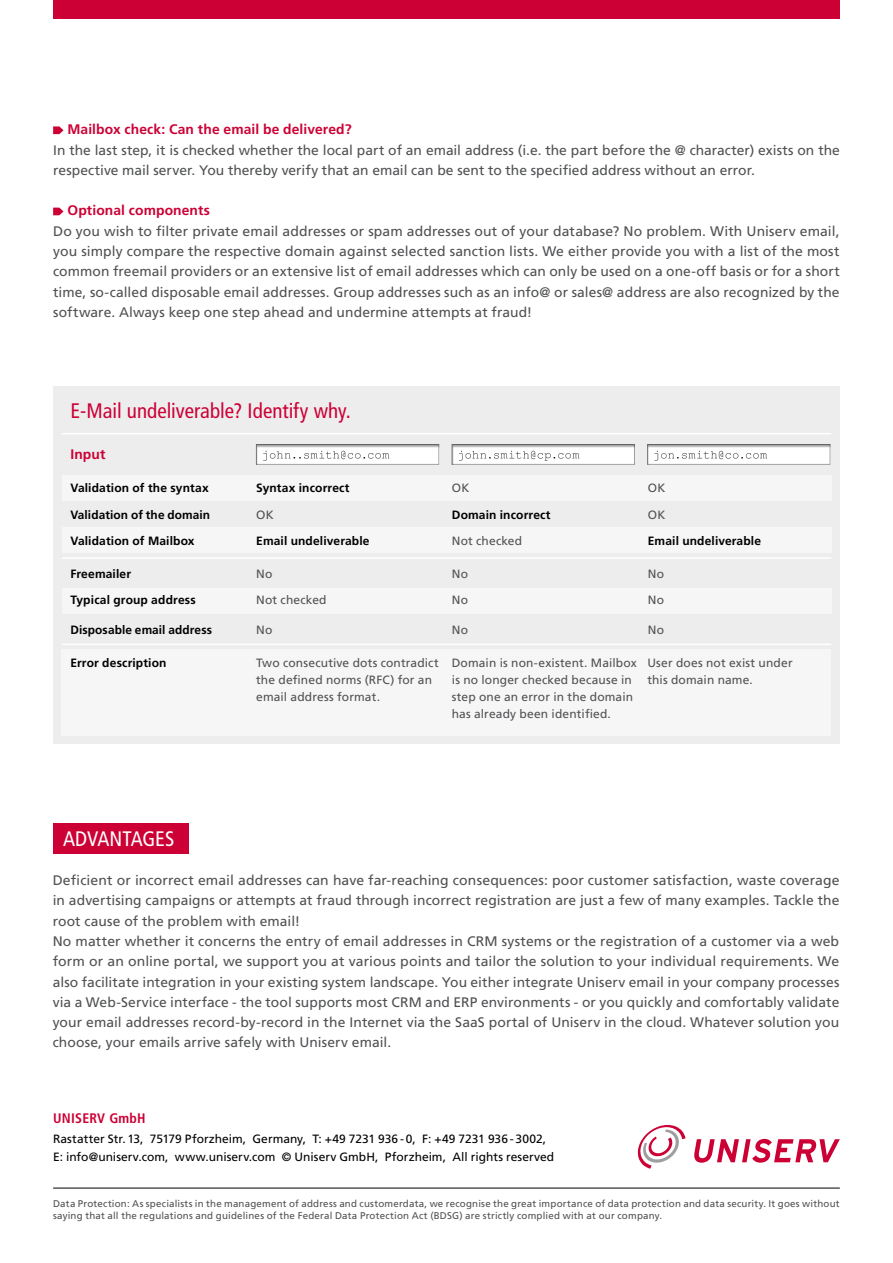
<style>
.page{position:relative;width:893px;height:1263px;background:#fff}
.page>*{position:absolute;margin:0;border:0;box-sizing:border-box;transform-origin:0 0}
.t1{font:condensed 21px "Frutiger LT Com";color:#cc0035}
.t2{font:condensed 21px "Frutiger LT Com";color:#fff}
.t3{font:13.8px/20.2px "Frutiger LT Com";letter-spacing:.005em;color:#505153}
.t4{font:700 13.8px "Frutiger LT Com";letter-spacing:.01em;color:#cc0035}
.t5{font:700 condensed 13.8px "Frutiger LT Com";color:#cc0035}
.t6{font:12px/17.2px "Frutiger LT Com";letter-spacing:.015em;color:#505153}
.t7{font:700 12px "Frutiger LT Com";letter-spacing:.01em;color:#000}
.t8{font:12px/18.6px "Frutiger LT Com";letter-spacing:.005em;color:#000}
.t9{font:9.75px/12px "Frutiger LT Com";letter-spacing:.02em;color:#505153}
</style>
<div class="page">
<div style="left:53px;top:0;width:787px;height:19px;background:#cc0035"></div>
<svg style="left:694px;top:1139px;width:146px;height:24px"></svg>
<svg style="left:638px;top:1125px;width:47px;height:44px"></svg>
<div style="left:53px;top:386px;width:786px;height:358px;background:#eeedee"></div>
<hr style="left:53px;top:1188px;width:787px;height:1px;background:#000">
<div style="left:53px;top:823px;width:135px;height:31px;background:#cc0035"></div>
<svg style="left:53px;top:126px;width:11px;height:8px"></svg>
<svg style="left:53px;top:208px;width:11px;height:7px"></svg>
<div style="left:62px;top:649px;width:769px;height:86px;background:#f7f6f7"></div>
<div style="left:62px;top:588px;width:769px;height:25px;background:#f7f6f7"></div>
<div style="left:62px;top:475px;width:769px;height:25px;background:#f7f6f7"></div>
<hr style="left:62px;top:433px;width:769px;height:1px;background:#fff">
<hr style="left:62px;top:557px;width:769px;height:2px;background:#fff">
<hr style="left:62px;top:644px;width:769px;height:1px;background:#fff">
<div style="left:62px;top:527px;width:769px;height:26px;background:#f7f6f7"></div>
<div style="left:255px;top:441px;width:186px;height:26px;background:#000;opacity:.35"></div>
<div style="left:451px;top:441px;width:186px;height:26px;background:#000;opacity:.35"></div>
<div style="left:647px;top:441px;width:185px;height:26px;background:#000;opacity:.35"></div>
<p class="t4" style="left:67px;top:121px;width:286px">Mailbox check: Can the email be delivered?</p>
<p class="t3" style="left:53px;top:140px;width:788px">In the last step, it is checked whether the local part of an email address (i.e. the part before the @ character) exists on the respective mail server. You thereby verify that an email can be sent to the specified address without an error.</p>
<p class="t4" style="left:67px;top:203px;width:144px">Optional components</p>
<p class="t3" style="left:53px;top:221px;width:788px;text-align:justify">Do you wish to filter private email addresses or spam addresses out of your database? No problem. With Uniserv email, you simply compare the respective domain against selected sanction lists. We either provide you with a list of the most common freemail providers or an extensive list of email addresses which can only be used on a one-off basis or for a short time, so-called disposable email addresses. Group addresses such as an info@ or sales@ address are also recognized by the software. Always keep one step ahead and undermine attempts at fraud!</p>
<h1 class="t1" style="left:70px;top:398px;width:282px">E-Mail undeliverable? Identify why.</h1>
<p class="t4" style="left:70px;top:446px;width:37px">Input</p>
<p class="t7" style="left:70px;top:481px;width:140px">Validation of the syntax</p>
<p class="t7" style="left:256px;top:481px;width:95px">Syntax incorrect</p>
<p class="t6" style="left:452px;top:479px;width:19px">OK</p>
<p class="t6" style="left:648px;top:479px;width:19px">OK</p>
<p class="t7" style="left:70px;top:507px;width:141px">Validation of the domain</p>
<p class="t6" style="left:256px;top:506px;width:19px">OK</p>
<p class="t7" style="left:452px;top:507px;width:100px">Domain incorrect</p>
<p class="t6" style="left:648px;top:506px;width:19px">OK</p>
<p class="t7" style="left:70px;top:534px;width:126px">Validation of Mailbox</p>
<p class="t7" style="left:256px;top:534px;width:115px">Email undeliverable</p>
<p class="t6" style="left:452px;top:532px;width:72px">Not checked</p>
<p class="t7" style="left:648px;top:534px;width:115px">Email undeliverable</p>
<p class="t7" style="left:70px;top:567px;width:62px">Freemailer</p>
<p class="t6" style="left:256px;top:565px;width:18px">No</p>
<p class="t6" style="left:452px;top:565px;width:18px">No</p>
<p class="t6" style="left:648px;top:565px;width:18px">No</p>
<p class="t7" style="left:70px;top:593px;width:127px">Typical group address</p>
<p class="t6" style="left:256px;top:591px;width:72px">Not checked</p>
<p class="t6" style="left:452px;top:591px;width:18px">No</p>
<p class="t6" style="left:648px;top:591px;width:18px">No</p>
<p class="t7" style="left:70px;top:623px;width:143px">Disposable email address</p>
<p class="t7" style="left:70px;top:655px;width:98px">Error description</p>
<p class="t6" style="left:256px;top:621px;width:18px">No</p>
<p class="t6" style="left:256px;top:654px;width:184px">Two consecutive dots contradict the defined norms (RFC) for an email address format.</p>
<p class="t6" style="left:452px;top:621px;width:18px">No</p>
<p class="t6" style="left:452px;top:654px;width:186px">Domain is non-existent. Mailbox is no longer checked because in step one an error in the domain has already been identified.</p>
<p class="t6" style="left:648px;top:621px;width:18px">No</p>
<p class="t6" style="left:647px;top:654px;width:147px">User does not exist under this domain name.</p>
<h1 class="t2" style="left:63px;top:826px;width:111px">Advantages</h1>
<p class="t3" style="left:53px;top:870px;width:788px">Deficient or incorrect email addresses can have far-reaching consequences: poor customer satisfaction, waste coverage in advertising campaigns or attempts at fraud through incorrect registration are just a few of many examples. Tackle the root cause of the problem with email!<br>No matter whether it concerns the entry of email addresses in CRM systems or the registration of a customer via a web form or an online portal, we support you at various points and tailor the solution to your individual requirements. We also facilitate integration in your existing system landscape. You either integrate Uniserv email in your company processes via a Web-Service interface - the tool supports most CRM and ERP environments - or you quickly and comfortably validate your email addresses record-by-record in the Internet via the SaaS portal of Uniserv in the cloud. Whatever solution you choose, your emails arrive safely with Uniserv email.</p>
<p class="t5" style="left:53px;top:1110px;width:17px">UNISERV</p>
<p class="t5" style="left:109px;top:1110px;width:36px">GmbH</p>
<p class="t8" style="left:53px;top:1129px;width:503px">Rastatter Str. 13, 75179 Pforzheim, Germany, T: +49 7231 936 - 0, F: +49 7231 936 - 3002,<br>E: info@uniserv.com, www.uniserv.com © Uniserv GmbH, Pforzheim, All rights reserved</p>
<p class="t9" style="left:53px;top:1198px;width:788px">Data Protection: As specialists in the management of address and customerdata, we recognise the great importance of data protection and data security. It goes without saying that all the regulations and guidelines of the Federal Data Protection Act (BDSG) are strictly complied with at our company.</p>
</div>
